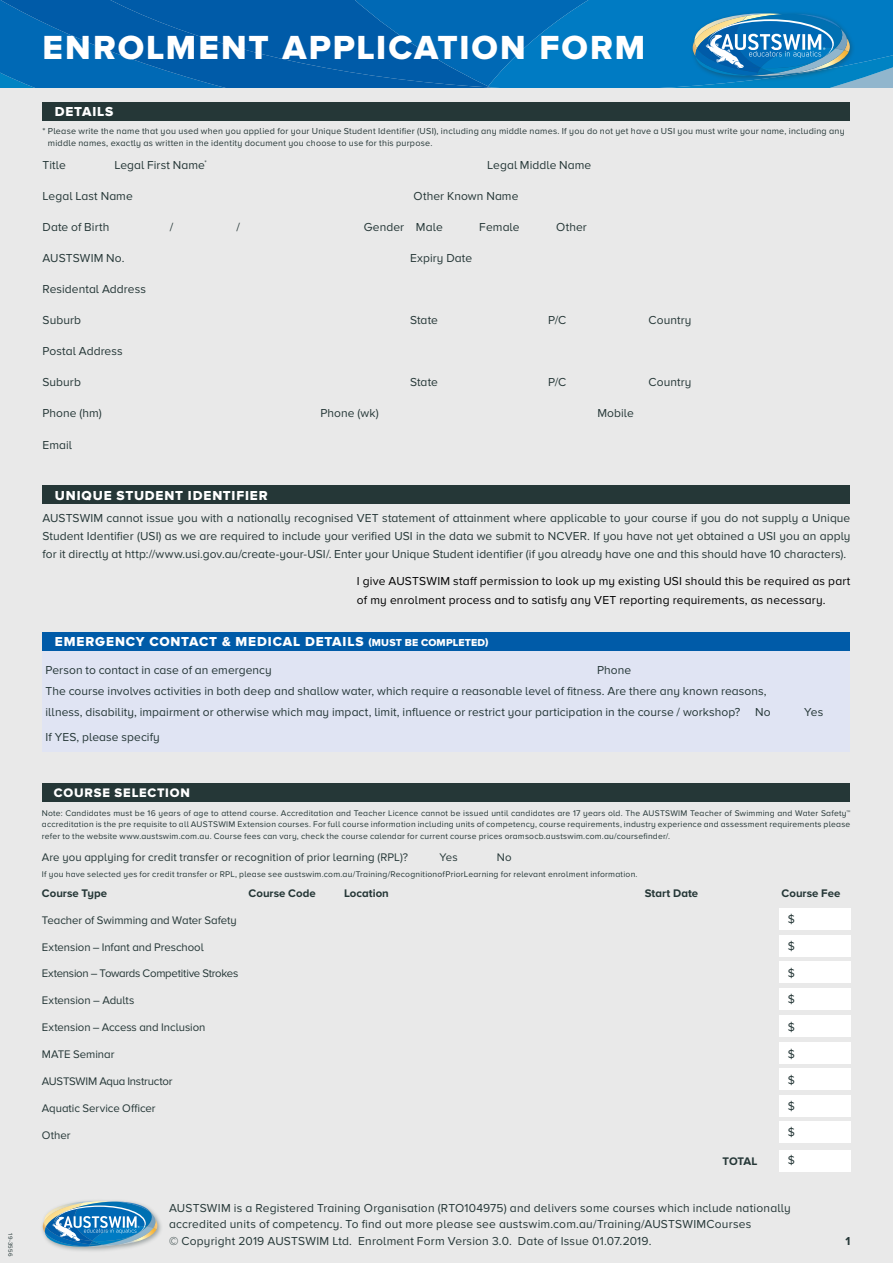
<style>
.page{position:relative;width:893px;height:1263px;background:#fff}
.page>*{position:absolute;margin:0;border:0;box-sizing:border-box;transform-origin:0 0}
.t1{font:34.65px "Proxima Nova A Extrabld";letter-spacing:.06em;color:#fff}
.t2{font:13.5px "Proxima Nova A Extrabld";letter-spacing:.065em;color:#fff}
.t3{font:12.9px "Proxima Nova A Extrabld";letter-spacing:.065em;color:#fff}
.t4{font:12px/26px "Proxima Nova A";letter-spacing:.005em;color:#253737}
.t5{font:12px/19.5px "Proxima Nova A";letter-spacing:.015em;color:#000}
.t6{font:700 12px "Proxima Nova A";color:#253737}
.t7{font:11.4px "Proxima Nova A";letter-spacing:-.005em;color:#253737}
.t8{font:11.4px "Proxima Nova A";letter-spacing:-.025em;color:#253737}
.t9{font:700 11.4px "Proxima Nova A";color:#253737}
.t10{font:9px/12px "Proxima Nova A";letter-spacing:.025em;color:#253737}
.t11{font:8.55px/11.4px "Proxima Nova A";letter-spacing:.025em;color:#253737;text-align:justify}
.t12{font:6px "Proxima Nova A";letter-spacing:.035em;color:#253737}
.s1{font-size:10.5px}
</style>
<div class="page">
<div style="left:0;top:95px;width:893px;height:1168px;background:#e9e9e9"></div>
<div style="left:779px;top:909px;width:71px;height:21px;background:#fff"></div>
<div style="left:779px;top:1015px;width:71px;height:22px;background:#fff"></div>
<div style="left:779px;top:962px;width:71px;height:21px;background:#fff"></div>
<div style="left:779px;top:1068px;width:71px;height:22px;background:#fff"></div>
<div style="left:779px;top:935px;width:71px;height:21px;background:#fff"></div>
<div style="left:779px;top:1042px;width:71px;height:21px;background:#fff"></div>
<div style="left:779px;top:988px;width:71px;height:21px;background:#fff"></div>
<div style="left:779px;top:1095px;width:71px;height:21px;background:#fff"></div>
<div style="left:779px;top:1122px;width:71px;height:21px;background:#fff"></div>
<div style="left:779px;top:1150px;width:71px;height:21px;background:#fff"></div>
<svg style="left:0;top:0;width:893px;height:88px;background:#086eb5"></svg>
<div style="left:40px;top:1198px;width:123px;height:55px;background:#253737;opacity:.4"></div>
<svg style="left:43px;top:1201px;width:114px;height:46px;background:#67a1c4"></svg>
<div style="left:43px;top:485px;width:807px;height:19px;background:#253737"></div>
<div style="left:43px;top:102px;width:807px;height:19px;background:#253737"></div>
<div style="left:43px;top:633px;width:807px;height:119px;background:#e0e4f3"></div>
<div style="left:43px;top:633px;width:807px;height:18px;background:#005ba8"></div>
<div style="left:43px;top:783px;width:807px;height:19px;background:#253737"></div>
<h1 class="t1" style="left:42px;top:28px;width:604px">ENROLMENT APPLICATION FORM</h1>
<p class="t2" style="left:55px;top:104px;width:60px">DETAILS</p>
<p class="t10" style="left:48px;top:126px;width:798px;text-indent:-5px">* Please write the name that you used when you applied for your Unique Student Identifier (USI), including any middle names. If you do not yet have a USI you must write your name, including any middle names, exactly as written in the identity document you choose to use for this purpose.</p>
<p class="t4" style="left:43px;top:152px;width:25px">Title</p>
<p class="t4" style="left:114px;top:152px;width:94px">Legal First Name<sup>*</sup></p>
<p class="t4" style="left:487px;top:152px;width:106px">Legal Middle Name</p>
<p class="t4" style="left:43px;top:183px;width:92px">Legal Last Name</p>
<p class="t4" style="left:414px;top:183px;width:106px">Other Known Name</p>
<p class="t4" style="left:43px;top:214px;width:68px">Date of Birth</p>
<p class="t4" style="left:170px;top:214px;width:5px">/</p>
<p class="t4" style="left:236px;top:214px;width:5px">/</p>
<p class="t4" style="left:364px;top:214px;width:81px">Gender Male</p>
<p class="t4" style="left:479px;top:214px;width:42px">Female</p>
<p class="t4" style="left:556px;top:214px;width:32px">Other</p>
<p class="t4" style="left:43px;top:245px;width:83px">AUSTSWIM No.</p>
<p class="t4" style="left:410px;top:245px;width:64px">Expiry Date</p>
<p class="t4" style="left:43px;top:276px;width:105px">Residental Address</p>
<p class="t4" style="left:43px;top:307px;width:40px">Suburb</p>
<p class="t4" style="left:410px;top:307px;width:29px">State</p>
<p class="t4" style="left:548px;top:307px;width:20px">P/C</p>
<p class="t4" style="left:649px;top:307px;width:44px">Country</p>
<p class="t4" style="left:43px;top:338px;width:82px">Postal Address</p>
<p class="t4" style="left:43px;top:369px;width:40px">Suburb</p>
<p class="t4" style="left:410px;top:369px;width:29px">State</p>
<p class="t4" style="left:548px;top:369px;width:20px">P/C</p>
<p class="t4" style="left:649px;top:369px;width:44px">Country</p>
<p class="t4" style="left:43px;top:400px;width:61px">Phone (hm)</p>
<p class="t4" style="left:320px;top:400px;width:60px">Phone (wk)</p>
<p class="t4" style="left:597px;top:400px;width:38px">Mobile</p>
<p class="t4" style="left:43px;top:433px;width:31px">Email</p>
<p class="t2" style="left:55px;top:487px;width:214px">UNIQUE STUDENT IDENTIFIER</p>
<p class="t4" style="left:43px;top:509px;width:809px;line-height:18px;text-align:justify">AUSTSWIM cannot issue you with a nationally recognised VET statement of attainment where applicable to your course if you do not supply a Unique Student Identifier (USI) as we are required to include your verified USI in the data we submit to NCVER. If you have not yet obtained a USI you an apply for it directly at http://www.usi.gov.au/create-your-USI/. Enter your Unique Student identifier (if you already have one and this should have 10 characters).</p>
<p class="t5" style="left:357px;top:571px;width:495px">I give AUSTSWIM staff permission to look up my existing USI should this be required as part of my enrolment process and to satisfy any VET reporting requirements, as necessary.</p>
<p class="t2" style="left:55px;top:634px;width:435px">EMERGENCY CONTACT &amp; MEDICAL DETAILS <span class="s1">(MUST BE COMPLETED)</span></p>
<p class="t4" style="left:45px;top:657px;width:228px">Person to contact in case of an emergency</p>
<p class="t4" style="left:45px;top:660px;width:727px;line-height:21px;text-indent:552px">Phone<br>The course involves activities in both deep and shallow water, which require a reasonable level of fitness. Are there any known reasons, illness, disability, impairment or otherwise which may impact, limit, influence or restrict your participation in the course / workshop? No</p>
<p class="t4" style="left:45px;top:724px;width:116px">If YES, please specify</p>
<p class="t3" style="left:54px;top:785px;width:137px">COURSE SELECTION</p>
<p class="t4" style="left:804px;top:699px;width:21px">Yes</p>
<p class="t11" style="left:42px;top:808px;width:810px">Note: Candidates must be 16 years of age to attend course. Accreditation and Teacher Licence cannot be issued until candidates are 17 years old. The AUSTSWIM Teacher of Swimming and Water Safety™ accreditation is the pre requisite to all AUSTSWIM Extension courses. For full course information including units of competency, course requirements, industry experience and assessment requirements please refer to the website www.austswim.com.au. Course fees can vary, check the course calendar for current course prices oramsocb.austswim.com.au/coursefinder/.</p>
<p class="t7" style="left:42px;top:850px;width:368px">Are you applying for credit transfer or recognition of prior learning (RPL)?</p>
<p class="t7" style="left:440px;top:850px;width:20px">Yes</p>
<p class="t7" style="left:497px;top:850px;width:16px">No</p>
<p class="t11" style="left:42px;top:869px;width:597px">If you have selected yes for credit transfer or RPL, please see austswim.com.au/Training/RecognitionofPriorLearning for relevant enrolment information.</p>
<p class="t9" style="left:42px;top:886px;width:67px">Course Type</p>
<p class="t9" style="left:248px;top:886px;width:69px">Course Code</p>
<p class="t9" style="left:344px;top:886px;width:46px">Location</p>
<p class="t9" style="left:645px;top:886px;width:55px">Start Date</p>
<p class="t9" style="left:781px;top:886px;width:60px">Course Fee</p>
<p class="t7" style="left:42px;top:913px;width:196px">Teacher of Swimming and Water Safety</p>
<p class="t7" style="left:42px;top:940px;width:163px">Extension – Infant and Preschool</p>
<p class="t8" style="left:42px;top:967px;width:198px">Extension – Towards Competitive Strokes</p>
<p class="t7" style="left:42px;top:994px;width:94px">Extension – Adults</p>
<p class="t7" style="left:42px;top:1021px;width:165px">Extension – Access and Inclusion</p>
<p class="t7" style="left:42px;top:1048px;width:74px">MATE Seminar</p>
<p class="t8" style="left:42px;top:1074px;width:132px">AUSTSWIM Aqua Instructor</p>
<p class="t7" style="left:42px;top:1101px;width:115px">Aquatic Service Officer</p>
<p class="t7" style="left:42px;top:1128px;width:30px">Other</p>
<p class="t9" style="left:723px;top:1155px;width:36px">TOTAL</p>
<p class="t4" style="left:788px;top:906px;width:9px">$</p>
<p class="t4" style="left:788px;top:933px;width:9px">$</p>
<p class="t4" style="left:788px;top:961px;width:9px;line-height:25.5px">$ $</p>
<p class="t4" style="left:788px;top:1014px;width:9px">$</p>
<p class="t4" style="left:788px;top:1041px;width:9px;text-align:justify">$ $ $ $</p>
<p class="t4" style="left:788px;top:1147px;width:9px">$</p>
<p class="t4" style="left:169px;top:1200px;width:623px;line-height:16.5px">AUSTSWIM is a Registered Training Organisation (RTO104975) and delivers some courses which include nationally accredited units of competency. To find out more please see austswim.com.au/Training/AUSTSWIMCourses<br>© Copyright 2019 AUSTSWIM Ltd. Enrolment Form Version 3.0. Date of Issue 01.07.2019.</p>
<p class="t12" style="left:14px;top:1233px;width:24px;rotate:90deg">19-3556</p>
<p class="t6" style="left:845px;top:1234px;width:6px">1</p>
</div>
